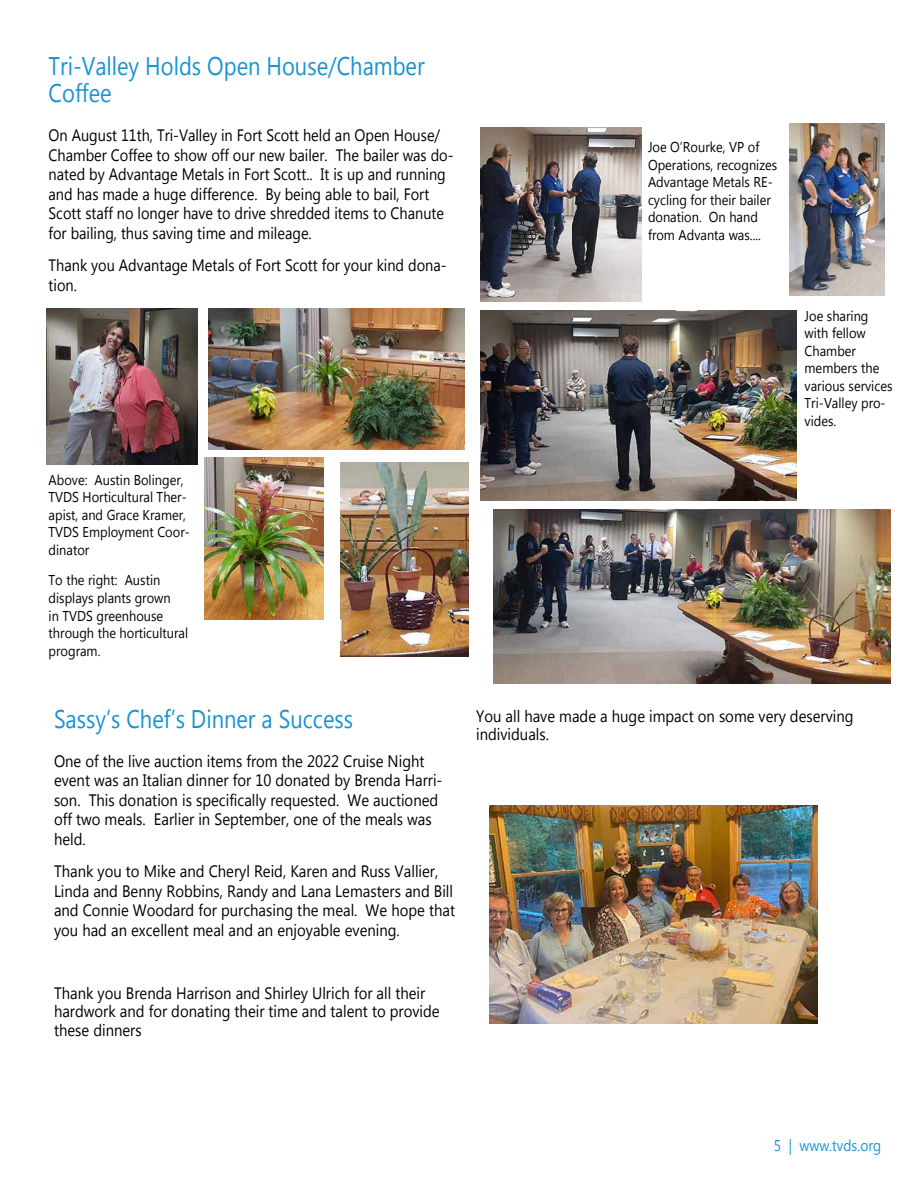
<style>
.page{position:relative;width:918px;height:1188px;background:#fff}
.page>*{position:absolute;margin:0;border:0;box-sizing:border-box;transform-origin:0 0}
.t1{font:25.5px/27px "Myanmar Text";color:#1893d2;scale:.86 1}
.t2{font:16.5px/19.5px "Myanmar Text";color:#000;scale:.9 1}
.t3{font:16.5px/19.5px "Myanmar Text";color:#000;scale:.88 1}
.t4{font:15.6px "Myanmar Text";color:#1893d2;scale:.88 1}
.t5{font:14.25px/17.5px "Myanmar Text";color:#000;scale:.9 1}
</style>
<div class="page">
<img style="left:46px;top:309px;width:151px;height:155px">
<img style="left:494px;top:510px;width:397px;height:173px">
<img style="left:340px;top:462px;width:128px;height:194px">
<img style="left:481px;top:310px;width:315px;height:190px">
<img style="left:481px;top:127px;width:160px;height:174px">
<img style="left:789px;top:123px;width:96px;height:173px">
<img style="left:208px;top:309px;width:256px;height:140px">
<img style="left:205px;top:458px;width:119px;height:162px">
<img style="left:489px;top:806px;width:329px;height:218px">
<h1 class="t1" style="left:49px;top:53px;width:439px">Tri-Valley Holds Open House/Chamber<br>Coffee</h1>
<p class="t3" style="left:49px;top:126px;width:462px">On August 11th, Tri-Valley in Fort Scott held an Open House/ Chamber Coffee to show off our new bailer. The bailer was do&shy;nated by Advantage Metals in Fort Scott.. It is up and running and has made a huge difference. By being able to bail, Fort Scott staff no longer have to drive shredded items to Chanute for bailing, thus saving time and mileage.</p>
<p class="t3" style="left:49px;top:256px;width:454px">Thank you Advantage Metals of Fort Scott for your kind dona&shy;tion.</p>
<p class="t5" style="left:49px;top:471px;width:159px">Above: Austin Bolinger,<br>TVDS Horticultural Ther&shy;apist, and Grace Kramer,<br>TVDS Employment Coor&shy;dinator</p>
<p class="t5" style="left:49px;top:572px;width:157px">To the right: Austin displays plants grown<br>in TVDS greenhouse through the horticultural program.</p>
<h1 class="t1" style="left:54px;top:705px;width:349px">Sassy’s Chef’s Dinner a Success</h1>
<p class="t2" style="left:54px;top:751px;width:433px">One of the live auction items from the 2022 Cruise Night event was an Italian dinner for 10 donated by Brenda Harri&shy;son. This donation is specifically requested. We auctioned off two meals. Earlier in September, one of the meals was held.</p>
<p class="t2" style="left:54px;top:862px;width:447px">Thank you to Mike and Cheryl Reid, Karen and Russ Vallier, Linda and Benny Robbins, Randy and Lana Lemasters and Bill and Connie Woodard for purchasing the meal. We hope that you had an excellent meal and an enjoyable evening.</p>
<p class="t2" style="left:54px;top:984px;width:430px;line-height:18.6px">Thank you Brenda Harrison and Shirley Ulrich for all their hardwork and for donating their time and talent to provide these dinners</p>
<p class="t5" style="left:648px;top:138px;width:145px">Joe O’Rourke, VP of<br>Operations, recognizes<br>Advantage Metals RE&shy;cycling for their bailer donation. On hand from Advanta was....</p>
<p class="t5" style="left:805px;top:307px;width:99px">Joe sharing with fellow<br>Chamber members the various services<br>Tri-Valley pro&shy;vides.</p>
<p class="t2" style="left:476px;top:707px;width:421px;line-height:18.6px">You all have made a huge impact on some very deserving individuals.</p>
<p class="t4" style="left:774px;top:1136px;width:124px">5 | www.tvds.org</p>
</div>
